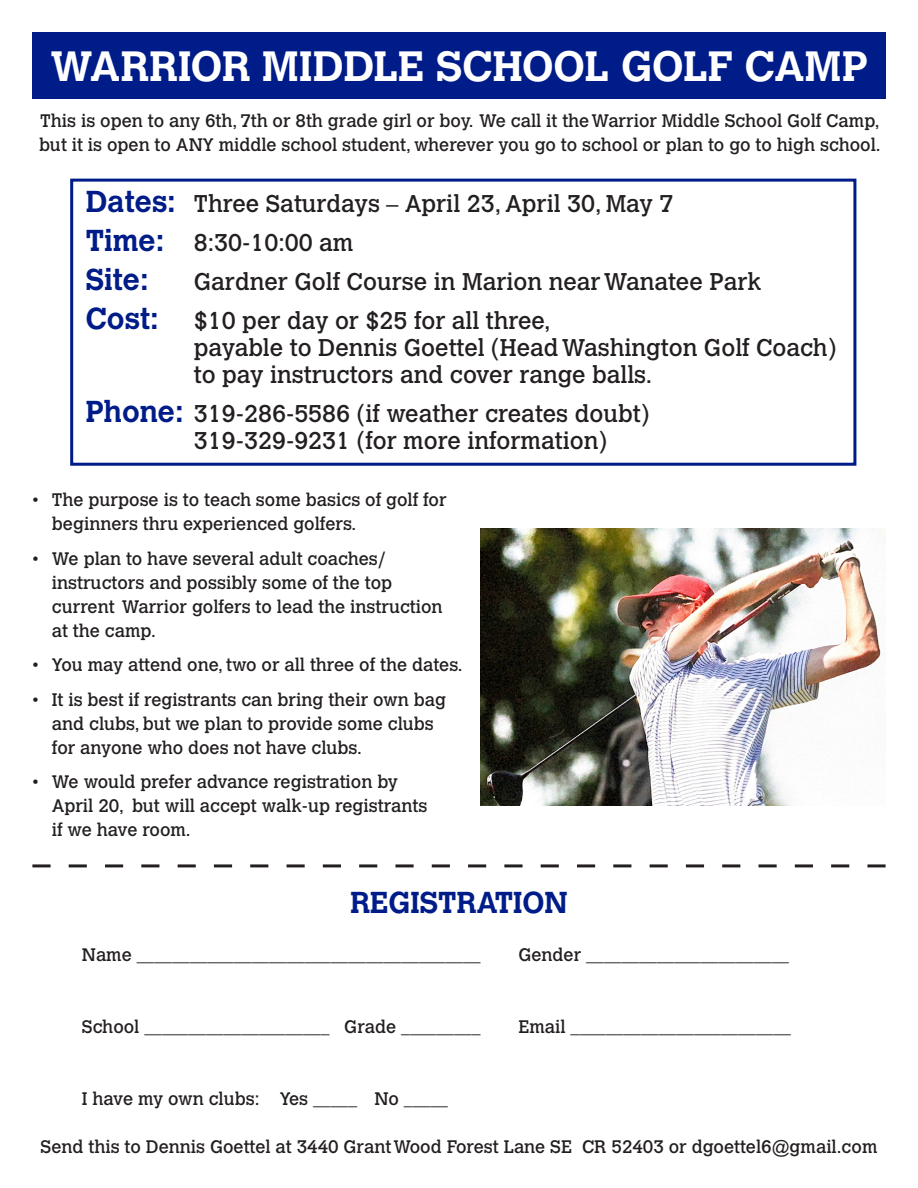
<style>
.page{position:relative;width:918px;height:1188px;background:#fff}
.page>*{position:absolute;margin:0;border:0;box-sizing:border-box;transform-origin:0 0}
.t1{font:700 42px "Calvert MT Std";letter-spacing:-.005em;color:#fff}
.t2{font:700 30px "Calvert MT Std";color:#001c88}
.t3{font:24px "Calvert MT Std";color:#231f20}
.t4{font:18px/24px "Calvert MT Std";color:#231f20}
.s1{font-weight:700;font-size:30px;color:#001c88}
</style>
<div class="page">
<img style="left:480px;top:529px;width:406px;height:277px">
<div style="left:32px;top:32px;width:854px;height:67px;background:#001c88"></div>
<svg style="left:32px;top:864px;width:854px;height:3px"></svg>
<div style="left:70px;top:179px;width:786px;height:287px;border:3px solid #001c88"></div>
<p class="t1" style="left:50px;top:40px;width:819px">WARRIOR MIDDLE SCHOOL GOLF CAMP</p>
<p class="t4" style="left:39px;top:109px;width:843px">This is open to any 6th, 7th or 8th grade girl or boy. We call it the Warrior Middle School Golf Camp, but it is open to ANY middle school student, wherever you go to school or plan to go to high school.</p>
<p class="t3" style="left:86px;top:189px;width:589px"><span class="s1">Dates:</span> Three Saturdays – April 23, April 30, May 7</p>
<p class="t3" style="left:86px;top:228px;width:269px"><span class="s1">Time:</span> 8:30-10:00 am</p>
<p class="t2" style="left:86px;top:260px;width:64px">Site:</p>
<p class="t3" style="left:194px;top:267px;width:569px">Gardner Golf Course in Marion near Wanatee Park</p>
<p class="t3" style="left:86px;top:306px;width:466px"><span class="s1">Cost:</span> $10 per day or $25 for all three,</p>
<p class="t3" style="left:194px;top:333px;width:644px">payable to Dennis Goettel (Head Washington Golf Coach)</p>
<p class="t3" style="left:194px;top:360px;width:460px">to pay instructors and cover range balls.</p>
<p class="t3" style="left:86px;top:399px;width:565px"><span class="s1">Phone:</span> 319-286-5586 (if weather creates doubt)</p>
<p class="t3" style="left:194px;top:426px;width:415px">319-329-9231 (for more information)</p>
<p class="t4" style="left:52px;top:488px;width:396px;text-indent:-19px">• The purpose is to teach some basics of golf for beginners thru experienced golfers.</p>
<p class="t4" style="left:32px;top:547px;width:355px">• We plan to have several adult coaches/</p>
<p class="t4" style="left:52px;top:571px;width:342px">instructors and possibly some of the top</p>
<p class="t4" style="left:52px;top:595px;width:392px">current Warrior golfers to lead the instruction at the camp.</p>
<p class="t4" style="left:32px;top:653px;width:432px">• You may attend one, two or all three of the dates.</p>
<p class="t4" style="left:32px;top:688px;width:415px;text-align:center">• It is best if registrants can bring their own bag and clubs, but we plan to provide some clubs</p>
<p class="t4" style="left:52px;top:736px;width:312px">for anyone who does not have clubs.</p>
<p class="t4" style="left:32px;top:770px;width:367px">• We would prefer advance registration by</p>
<p class="t4" style="left:52px;top:794px;width:377px">April 20, but will accept walk-up registrants</p>
<p class="t4" style="left:52px;top:818px;width:140px">if we have room.</p>
<p class="t2" style="left:350px;top:883px;width:219px">REGISTRATION</p>
<p class="t4" style="left:82px;top:943px;width:400px">Name _______________________________________</p>
<p class="t4" style="left:518px;top:943px;width:272px">Gender _______________________</p>
<p class="t4" style="left:82px;top:1015px;width:400px">School _____________________ Grade _________</p>
<p class="t4" style="left:518px;top:1015px;width:274px">Email _________________________</p>
<p class="t4" style="left:82px;top:1087px;width:368px">I have my own clubs: Yes _____ No _____</p>
<p class="t4" style="left:41px;top:1135px;width:838px">Send this to Dennis Goettel at 3440 Grant Wood Forest Lane SE CR 52403 or dgoettel6@gmail.com</p>
</div>
